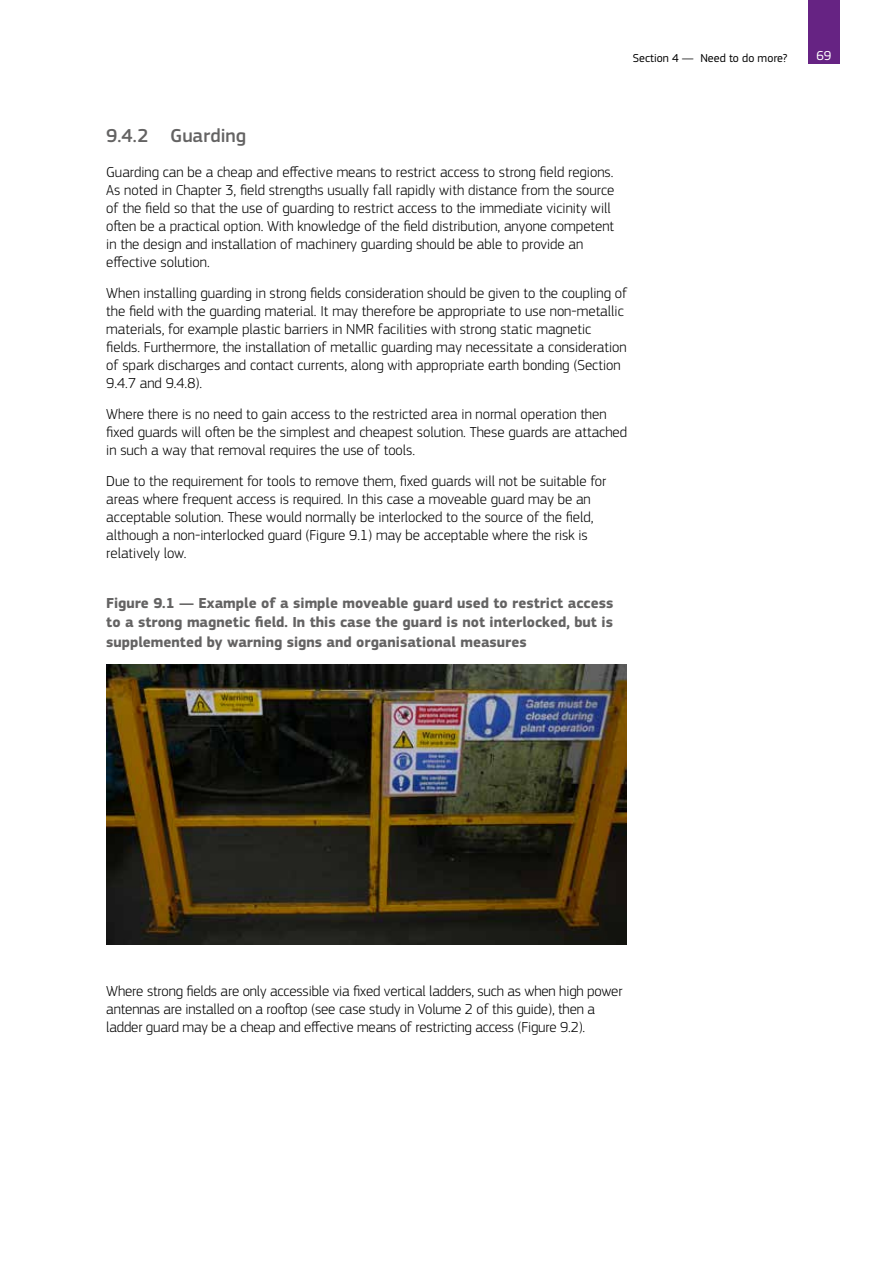
<style>
.page{position:relative;width:893px;height:1263px;background:#fff}
.page>*{position:absolute;margin:0;border:0;box-sizing:border-box;transform-origin:0 0}
.t1{font:500 19.5px "EC Square Sans Pro";color:#646363}
.Body_Text{font:300 15px/18px "EC Square Sans Pro";color:#000}
.Figure_caption{font:700 15px/19.5px "EC Square Sans Pro";color:#646363;text-align:justify}
.t2{font:13.5px "EC Square Sans Pro";color:#fff}
.t3{font:12px "EC Square Sans Pro";color:#000}
</style>
<div class="page">
<div style="left:808px;top:0;width:32px;height:64px;background:#662383"></div>
<img style="left:106px;top:665px;width:520px;height:279px">
<p class="t3" style="left:633px;top:51px;width:156px">Section 4 — Need to do more?</p>
<p class="t2" style="left:816px;top:47px;width:17px">69</p>
<p class="t1" style="left:106px;top:124px;width:141px">9.4.2 Guarding</p>
<p class="Body_Text" style="left:106px;top:163px;width:510px">Guarding can be a cheap and effective means to restrict access to strong field regions.<br>As noted in Chapter 3, field strengths usually fall rapidly with distance from the source of the field so that the use of guarding to restrict access to the immediate vicinity will often be a practical option. With knowledge of the field distribution, anyone competent in the design and installation of machinery guarding should be able to provide an effective solution.</p>
<p class="Body_Text" style="left:106px;top:284px;width:522px">When installing guarding in strong fields consideration should be given to the coupling of the field with the guarding material. It may therefore be appropriate to use non-metallic materials, for example plastic barriers in NMR facilities with strong static magnetic fields. Furthermore, the installation of metallic guarding may necessitate a consideration of spark discharges and contact currents, along with appropriate earth bonding (Section 9.4.7 and 9.4.8).</p>
<p class="Body_Text" style="left:106px;top:405px;width:522px">Where there is no need to gain access to the restricted area in normal operation then fixed guards will often be the simplest and cheapest solution. These guards are attached in such a way that removal requires the use of tools.</p>
<p class="Body_Text" style="left:106px;top:471px;width:502px">Due to the requirement for tools to remove them, fixed guards will not be suitable for areas where frequent access is required. In this case a moveable guard may be an acceptable solution. These would normally be interlocked to the source of the field, although a non-interlocked guard (Figure 9.1) may be acceptable where the risk is relatively low.</p>
<p class="Figure_caption" style="left:106px;top:594px;width:509px">Figure 9.1 — Example of a simple moveable guard used to restrict access to a strong magnetic field. In this case the guard is not interlocked, but is supplemented by warning signs and organisational measures</p>
<p class="Body_Text" style="left:106px;top:982px;width:518px">Where strong fields are only accessible via fixed vertical ladders, such as when high power antennas are installed on a rooftop (see case study in Volume 2 of this guide), then a ladder guard may be a cheap and effective means of restricting access (Figure 9.2).</p>
</div>
